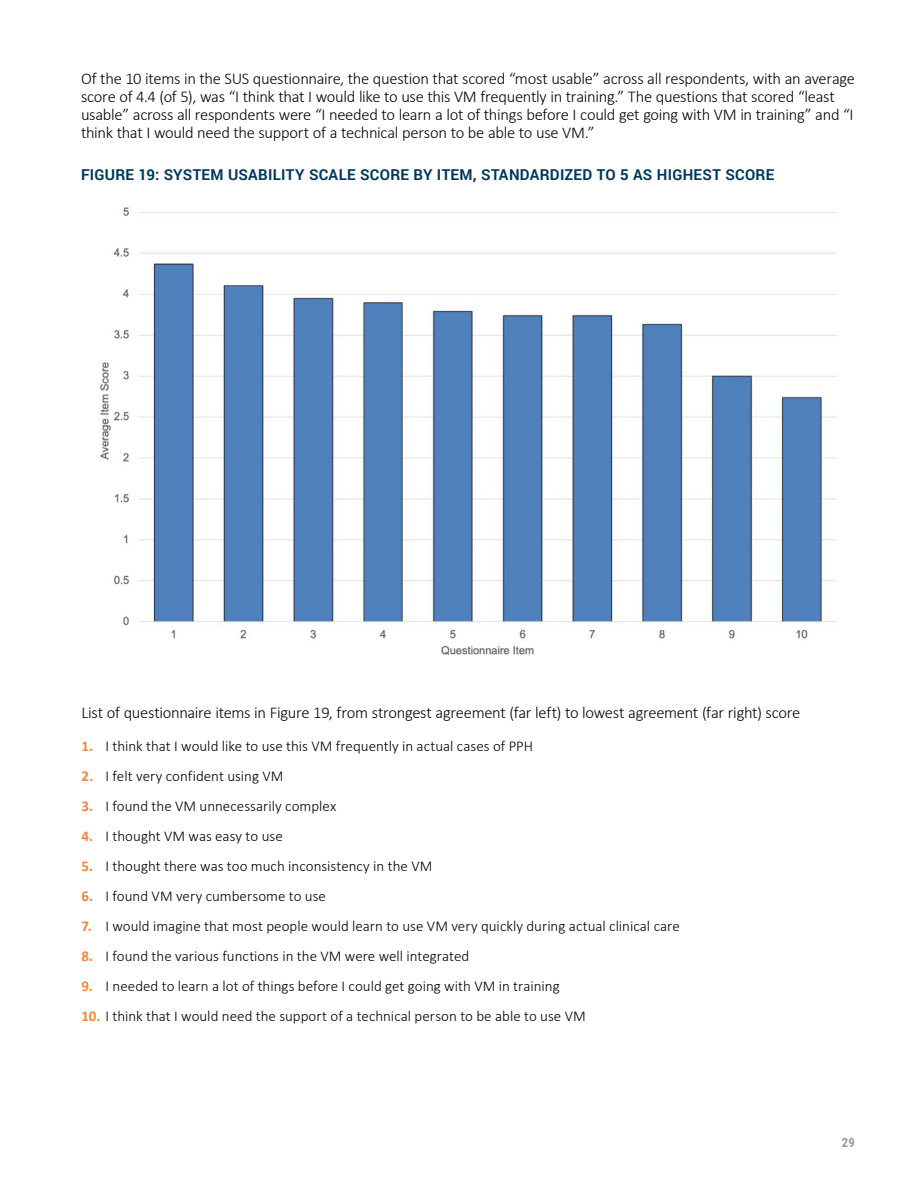
<style>
.page{position:relative;width:918px;height:1188px;background:#fff}
.page>*{position:absolute;margin:0;border:0;box-sizing:border-box;transform-origin:0 0}
.TABLE_-_CONTENT_LEFT{font:300 16.5px/18px "Calibri";letter-spacing:-.02em;color:#040503}
.t1{font:300 15px "Calibri";color:#000}
.FIGURE_TITLE{font:700 15px "Roboto";letter-spacing:.02em;color:#00395c}
.t2{font:700 12.75px "Roboto Condensed";color:#9c9b9c}
.s1{font-weight:700;color:#f5863b}
</style>
<div class="page">
<img style="left:100px;top:207px;width:737px;height:448px">
<p class="TABLE_-_CONTENT_LEFT" style="left:81px;top:70px;width:776px">Of the 10 items in the SUS questionnaire, the question that scored “most usable” across all respondents, with an average score of 4.4 (of 5), was “I think that I would like to use this VM frequently in training.” The questions that scored “least usable” across all respondents were “I needed to learn a lot of things before I could get going with VM in training” and “I think that I would need the support of a technical person to be able to use VM.”</p>
<p class="FIGURE_TITLE" style="left:81px;top:164px;width:695px">FIGURE 19: SYSTEM USABILITY SCALE SCORE BY ITEM, STANDARDIZED TO 5 AS HIGHEST SCORE</p>
<p class="TABLE_-_CONTENT_LEFT" style="left:81px;top:703px;width:720px">List of questionnaire items in Figure 19, from strongest agreement (far left) to lowest agreement (far right) score</p>
<p class="t1" style="left:81px;top:737px;width:453px"><span class="s1">1.</span> I think that I would like to use this VM frequently in actual cases of PPH</p>
<p class="t1" style="left:81px;top:767px;width:204px"><span class="s1">2.</span> I felt very confident using VM</p>
<p class="t1" style="left:81px;top:797px;width:256px"><span class="s1">3.</span> I found the VM unnecessarily complex</p>
<p class="t1" style="left:81px;top:827px;width:203px"><span class="s1">4.</span> I thought VM was easy to use</p>
<p class="t1" style="left:81px;top:857px;width:352px"><span class="s1">5.</span> I thought there was too much inconsistency in the VM</p>
<p class="t1" style="left:81px;top:887px;width:246px"><span class="s1">6.</span> I found VM very cumbersome to use</p>
<p class="t1" style="left:81px;top:917px;width:600px"><span class="s1">7.</span> I would imagine that most people would learn to use VM very quickly during actual clinical care</p>
<p class="t1" style="left:81px;top:947px;width:389px"><span class="s1">8.</span> I found the various functions in the VM were well integrated</p>
<p class="t1" style="left:81px;top:977px;width:480px"><span class="s1">9.</span> I needed to learn a lot of things before I could get going with VM in training</p>
<p class="t1" style="left:81px;top:1007px;width:506px"><span class="s1">10.</span> I think that I would need the support of a technical person to be able to use VM</p>
<p class="t2" style="left:842px;top:1133px;width:15px">29</p>
</div>
